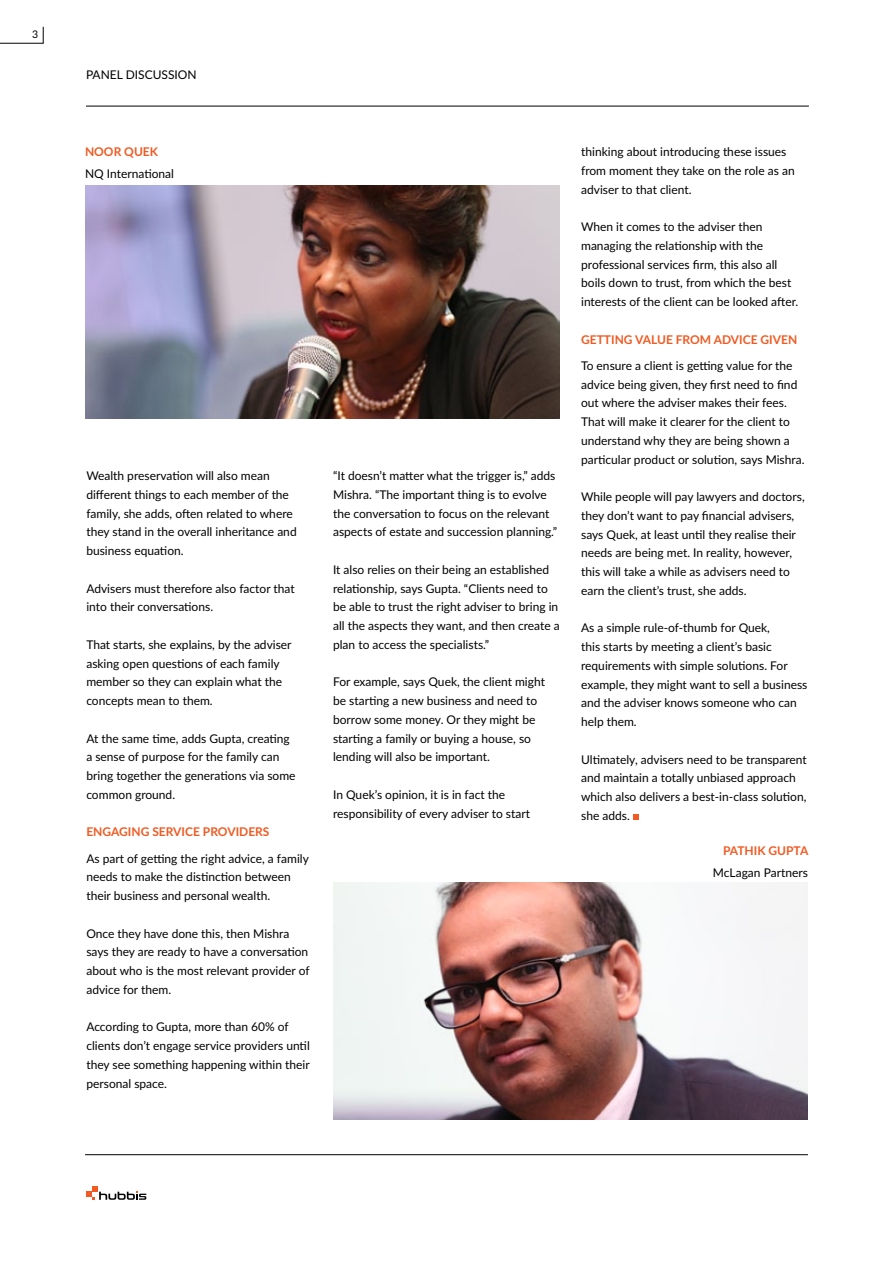
<style>
.page{position:relative;width:893px;height:1263px;background:#fff}
.page>*{position:absolute;margin:0;border:0;box-sizing:border-box;transform-origin:0 0}
.t1{font:12px/18.8px "Lato";color:#000}
.t2{font:700 12px "Lato";color:#f15a22}
.t3{font:10.5px "Lato";color:#000}
</style>
<div class="page">
<hr style="left:86px;top:106px;width:723px;height:1px;background:#000">
<svg style="left:86px;top:1186px;width:60px;height:14px"></svg>
<hr style="left:85px;top:1154px;width:723px;height:1px;background:#000">
<svg style="left:0;top:26px;width:44px;height:18px"></svg>
<svg style="left:633px;top:814px;width:5px;height:6px"></svg>
<img style="left:85px;top:186px;width:475px;height:233px">
<img style="left:333px;top:883px;width:475px;height:237px">
<p class="t3" style="left:32px;top:26px;width:8px">3</p>
<p class="t1" style="left:86px;top:65px;width:112px">PANEL DISCUSSION</p>
<p class="t2" style="left:85px;top:143px;width:74px">NOOR QUEK</p>
<p class="t1" style="left:85px;top:164px;width:90px">NQ International</p>
<p class="t1" style="left:86px;top:466px;width:212px">Wealth preservation will also mean different things to each member of the family, she adds, often related to where they stand in the overall inheritance and business equation.</p>
<p class="t1" style="left:86px;top:578px;width:210px">Advisers must therefore also factor that into their conversations.</p>
<p class="t1" style="left:86px;top:635px;width:207px">That starts, she explains, by the adviser asking open questions of each family member so they can explain what the concepts mean to them.</p>
<p class="t1" style="left:86px;top:728px;width:211px">At the same time, adds Gupta, creating a sense of purpose for the family can bring together the generations via some common ground.</p>
<p class="t2" style="left:86px;top:823px;width:17px">ENGAG</p>
<p class="t2" style="left:128px;top:823px;width:129px">ING SERVICE PROVIDERS</p>
<p class="t1" style="left:86px;top:848px;width:224px">As part of getting the right advice, a family needs to make the distinction between their business and personal wealth.</p>
<p class="t1" style="left:86px;top:923px;width:225px">Once they have done this, then Mishra says they are ready to have a conversation about who is the most relevant provider of advice for them.</p>
<p class="t1" style="left:86px;top:1017px;width:225px">According to Gupta, more than 60% of clients don’t engage service providers until they see something happening within their personal space.</p>
<p class="t1" style="left:333px;top:466px;width:226px">“It doesn’t matter what the trigger is,” adds Mishra. “The important thing is to evolve the conversation to focus on the relevant aspects of estate and succession planning.”</p>
<p class="t1" style="left:333px;top:559px;width:228px">It also relies on their being an established relationship, says Gupta. “Clients need to be able to trust the right adviser to bring in all the aspects they want, and then create a plan to access the specialists.”</p>
<p class="t1" style="left:333px;top:672px;width:213px">For example, says Quek, the client might be starting a new business and need to borrow some money. Or they might be starting a family or buying a house, so lending will also be important.</p>
<p class="t1" style="left:333px;top:784px;width:198px">In Quek’s opinion, it is in fact the responsibility of every adviser to start</p>
<p class="t1" style="left:581px;top:142px;width:215px">thinking about introducing these issues from moment they take on the role as an adviser to that client.</p>
<p class="t1" style="left:581px;top:217px;width:219px">When it comes to the adviser then managing the relationship with the professional services firm, this also all boils down to trust, from which the best interests of the client can be looked after.</p>
<p class="t2" style="left:581px;top:330px;width:209px">GETTING VALUE FROM ADVICE GIVEN</p>
<p class="t1" style="left:581px;top:356px;width:225px">To ensure a client is getting value for the advice being given, they first need to find out where the adviser makes their fees.<br>That will make it clearer for the client to understand why they are being shown a particular product or solution, says Mishra.</p>
<p class="t1" style="left:581px;top:487px;width:225px">While people will pay lawyers and doctors, they don’t want to pay financial advisers, says Quek, at least until they realise their needs are being met. In reality, however, this will take a while as advisers need to earn the client’s trust, she adds.</p>
<p class="t1" style="left:581px;top:618px;width:228px">As a simple rule-of-thumb for Quek,<br>this starts by meeting a client’s basic requirements with simple solutions. For example, they might want to sell a business and the adviser knows someone who can help them.</p>
<p class="t1" style="left:581px;top:749px;width:227px">Ultimately, advisers need to be transparent and maintain a totally unbiased approach which also delivers a best-in-class solution, she adds.</p>
<p class="t2" style="left:723px;top:842px;width:87px">PATHIK GUPTA</p>
<p class="t1" style="left:713px;top:862px;width:96px">McLagan Partners</p>
</div>
